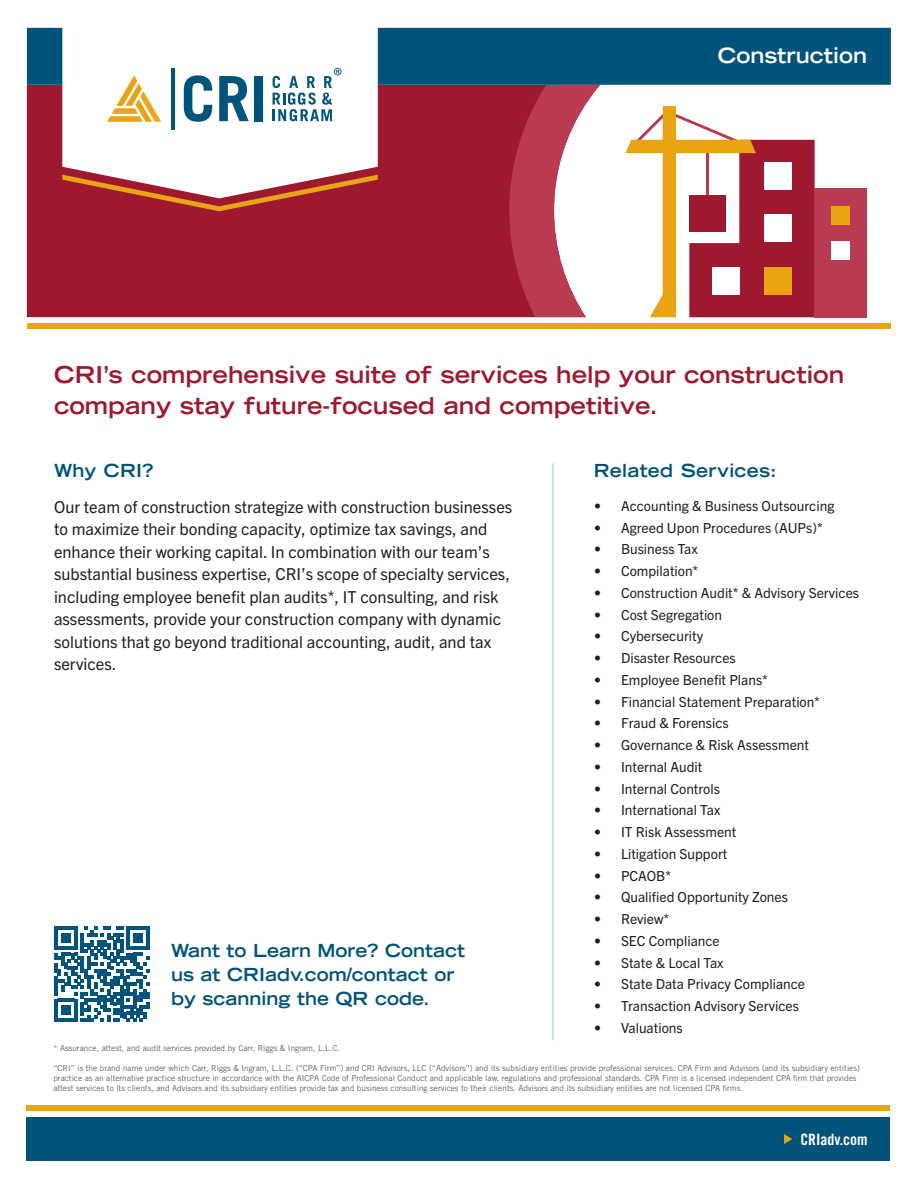
<style>
.page{position:relative;width:918px;height:1188px;background:#fff}
.page>*{position:absolute;margin:0;border:0;box-sizing:border-box;transform-origin:0 0}
.Red-_Top_Large_Subheader{font:700 expanded 23.25px/31.5px "Trade Gothic LT Std";color:#9e192f}
.Top_Header_Title-_White{font:700 expanded 21px "Trade Gothic LT Std";color:#fff}
.List_TITLE_-_Related_Service_Industry{font:700 expanded 18px/24px "Trade Gothic LT Std";color:#00547b}
.t1{font:16.5px/22.5px "Trade Gothic Next LT Pro";color:#231f20}
.t2{font:15.75px "Trade Gothic LT Std Bd Cn 20";color:#fff}
.t3{font:13.8px "Trade Gothic Next LT Pro";color:#231f20}
.t4{font:8.25px/9.9px "Trade Gothic LT Std";color:#636366}
</style>
<div class="page">
<div style="left:27px;top:85px;width:482px;height:232px;background:#9e192f"></div>
<div style="left:26px;top:1117px;width:864px;height:44px;background:#00547b"></div>
<div style="left:26px;top:1106px;width:864px;height:5px;background:#e9a414"></div>
<div style="left:27px;top:323px;width:864px;height:6px;background:#e9a414"></div>
<svg style="left:509px;top:85px;width:91px;height:232px"></svg>
<div style="left:27px;top:28px;width:864px;height:57px;background:#00547b"></div>
<svg style="left:62px;top:198px;width:316px;height:13px;background:#a72b2b"></svg>
<svg style="left:62px;top:27px;width:316px;height:171px"></svg>
<hr style="left:171px;top:68px;width:3px;height:61px;background:#00547b">
<svg style="left:184px;top:75px;width:28px;height:47px"></svg>
<svg style="left:219px;top:76px;width:30px;height:45px"></svg>
<div style="left:254px;top:76px;width:9px;height:45px;background:#00547b"></div>
<svg style="left:107px;top:75px;width:54px;height:47px"></svg>
<svg style="left:273px;top:68px;width:69px;height:53px"></svg>
<svg style="left:784px;top:1134px;width:9px;height:10px"></svg>
<svg style="left:55px;top:927px;width:95px;height:95px"></svg>
<svg style="left:626px;top:106px;width:189px;height:211px"></svg>
<div style="left:815px;top:188px;width:52px;height:129px;background:#b93b52"></div>
<div style="left:832px;top:207px;width:18px;height:18px;background:#e9a414"></div>
<div style="left:832px;top:242px;width:18px;height:18px;background:#fff"></div>
<hr style="left:552px;top:464px;width:2px;height:576px;background:#b4d8ec">
<h1 class="Top_Header_Title-_White" style="left:718px;top:42px;width:151px">Construction</h1>
<p class="Red-_Top_Large_Subheader" style="left:54px;top:358px;width:792px">CRI’s comprehensive suite of services help your construction company stay future-focused and competitive.</p>
<p class="List_TITLE_-_Related_Service_Industry" style="left:54px;top:459px;width:101px">Why CRI?</p>
<p class="t1" style="left:54px;top:495px;width:460px">Our team of construction strategize with construction businesses to maximize their bonding capacity, optimize tax savings, and enhance their working capital. In combination with our team’s substantial business expertise, CRI’s scope of specialty services, including employee benefit plan audits*, IT consulting, and risk assessments, provide your construction company with dynamic solutions that go beyond traditional accounting, audit, and tax services.</p>
<h3 class="List_TITLE_-_Related_Service_Industry" style="left:171px;top:938px;width:295px">Want to Learn More? Contact us at CRIadv.com/contact or by scanning the QR code.</h3>
<p class="List_TITLE_-_Related_Service_Industry" style="left:594px;top:459px;width:184px">Related Services:</p>
<p class="t3" style="left:594px;top:496px;width:242px">• Accounting &amp; Business Outsourcing</p>
<p class="t3" style="left:594px;top:518px;width:230px">• Agreed Upon Procedures (AUPs)*</p>
<p class="t3" style="left:594px;top:540px;width:105px">• Business Tax</p>
<p class="t3" style="left:594px;top:561px;width:106px">• Compilation*</p>
<p class="t3" style="left:594px;top:583px;width:267px">• Construction Audit* &amp; Advisory Services</p>
<p class="t3" style="left:594px;top:605px;width:130px">• Cost Segregation</p>
<p class="t3" style="left:594px;top:627px;width:111px">• Cybersecurity</p>
<p class="t3" style="left:594px;top:648px;width:143px">• Disaster Resources</p>
<p class="t3" style="left:594px;top:670px;width:176px">• Employee Benefit Plans*</p>
<p class="t3" style="left:594px;top:692px;width:228px">• Financial Statement Preparation*</p>
<p class="t3" style="left:594px;top:714px;width:136px">• Fraud &amp; Forensics</p>
<p class="t3" style="left:594px;top:735px;width:217px">• Governance &amp; Risk Assessment</p>
<p class="t3" style="left:594px;top:757px;width:110px">• Internal Audit</p>
<p class="t3" style="left:594px;top:779px;width:128px">• Internal Controls</p>
<p class="t3" style="left:594px;top:801px;width:128px">• International Tax</p>
<p class="t3" style="left:594px;top:822px;width:144px">• IT Risk Assessment</p>
<p class="t3" style="left:594px;top:844px;width:135px">• Litigation Support</p>
<p class="t3" style="left:594px;top:866px;width:79px">• PCAOB*</p>
<p class="t3" style="left:594px;top:888px;width:196px">• Qualified Opportunity Zones</p>
<p class="t3" style="left:594px;top:909px;width:77px">• Review*</p>
<p class="t3" style="left:594px;top:931px;width:127px">• SEC Compliance</p>
<p class="t3" style="left:594px;top:953px;width:131px">• State &amp; Local Tax</p>
<p class="t3" style="left:594px;top:975px;width:213px">• State Data Privacy Compliance</p>
<p class="t3" style="left:594px;top:996px;width:207px">• Transaction Advisory Services</p>
<p class="t3" style="left:594px;top:1018px;width:90px">• Valuations</p>
<p class="t4" style="left:53px;top:1043px;width:288px">* Assurance, attest, and audit services provided by Carr, Riggs &amp; Ingram, L.L.C.</p>
<p class="t4" style="left:53px;top:1063px;width:808px">“CRI” is the brand name under which Carr, Riggs &amp; Ingram, L.L.C. (“CPA Firm”) and CRI Advisors, LLC (“Advisors”) and its subsidiary entities provide professional services. CPA Firm and Advisors (and its subsidiary entities) practice as an alternative practice structure in accordance with the AICPA Code of Professional Conduct and applicable law, regulations and professional standards. CPA Firm is a licensed independent CPA firm that provides attest services to its clients, and Advisors and its subsidiary entities provide tax and business consulting services to their clients. Advisors and its subsidiary entities are not licensed CPA firms.</p>
<h3 class="t2" style="left:800px;top:1130px;width:69px">CRIadv.com</h3>
</div>
